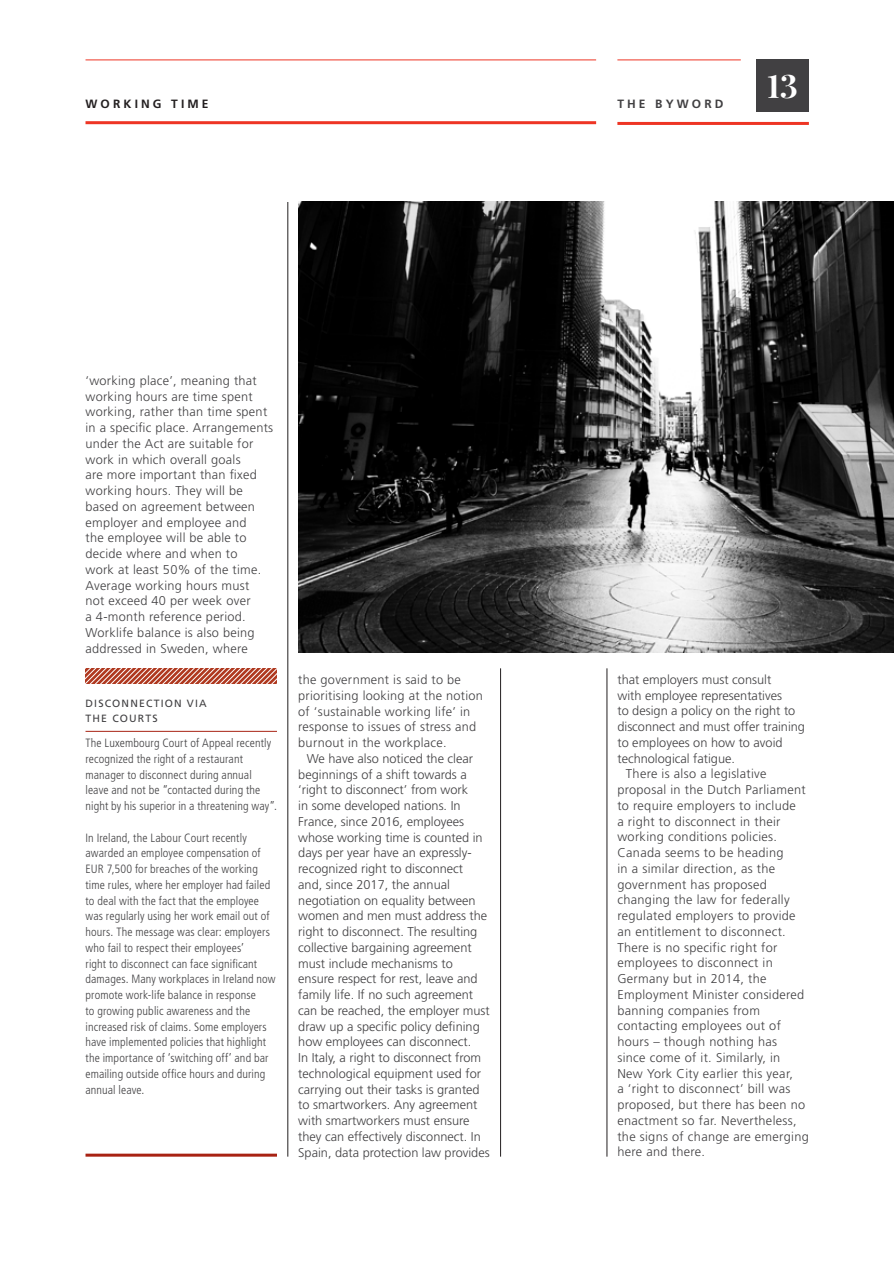
<style>
.page{position:relative;width:894px;height:1263px;background:#fff}
.page>*{position:absolute;margin:0;border:0;box-sizing:border-box;transform-origin:0 0}
.t1{font:700 32.25px "Playfair Display";color:#fff}
.t2{font:300 12.75px/15.8px "Frutiger LT Std";letter-spacing:.02em;color:#414042}
.t3{font:300 12.75px/15.8px "Frutiger LT Std";color:#414042}
.t4{font:300 condensed 12px/15.8px "Frutiger LT Std";letter-spacing:.01em;color:#414042}
.t5{font:700 12px "Frutiger LT Std";letter-spacing:.26em;color:#231f20}
.t6{font:700 12px "Frutiger LT Std";letter-spacing:.26em;color:#414042}
.t7{font:10.5px/15px "Frutiger LT Std";letter-spacing:.11em;color:#414042}
</style>
<div class="page">
<hr style="left:85px;top:60px;width:511px;height:1px;background:#ee3524">
<hr style="left:85px;top:121px;width:511px;height:3px;background:#ee3524">
<hr style="left:617px;top:60px;width:123px;height:1px;background:#ee3524">
<hr style="left:617px;top:122px;width:191px;height:3px;background:#ee3524">
<div style="left:755px;top:59px;width:53px;height:53px;background:#414042"></div>
<img style="left:298px;top:202px;width:595px;height:450px">
<hr style="left:287px;top:202px;width:1px;height:954px;background:#231f20">
<hr style="left:500px;top:668px;width:1px;height:489px;background:#231f20">
<hr style="left:606px;top:668px;width:1px;height:489px;background:#231f20">
<svg style="left:85px;top:668px;width:192px;height:16px;background:#c46d5b"></svg>
<hr style="left:85px;top:731px;width:192px;height:1px;background:#a82213">
<hr style="left:85px;top:1154px;width:192px;height:3px;background:#a82213">
<p class="t5" style="left:85px;top:97px;width:124px">WORKING TIME</p>
<p class="t6" style="left:617px;top:97px;width:108px">THE BYWORD</p>
<h1 class="t1" style="left:767px;top:66px;width:32px">13</h1>
<p class="t2" style="left:85px;top:373px;width:189px">‘working place’, meaning that working hours are time spent working, rather than time spent in a specific place. Arrangements under the Act are suitable for work in which overall goals<br>are more important than fixed working hours. They will be based on agreement between employer and employee and<br>the employee will be able to decide where and when to<br>work at least 50% of the time.<br>Average working hours must<br>not exceed 40 per week over<br>a 4-month reference period.<br>Worklife balance is also being addressed in Sweden, where</p>
<p class="t7" style="left:85px;top:696px;width:123px">DISCONNECTION VIA<br>THE COURTS</p>
<p class="t4" style="left:85px;top:735px;width:193px">The Luxembourg Court of Appeal recently recognized the right of a restaurant manager to disconnect during annual leave and not be “contacted during the night by his superior in a threatening way”.</p>
<p class="t4" style="left:85px;top:830px;width:192px">In Ireland, the Labour Court recently awarded an employee compensation of EUR 7,500 for breaches of the working time rules, where her employer had failed to deal with the fact that the employee was regularly using her work email out of hours. The message was clear: employers who fail to respect their employees’<br>right to disconnect can face significant damages. Many workplaces in Ireland now promote work-life balance in response<br>to growing public awareness and the increased risk of claims. Some employers have implemented policies that highlight the importance of ‘switching off’ and bar emailing outside office hours and during annual leave.</p>
<p class="t2" style="left:298px;top:672px;width:186px">the government is said to be prioritising looking at the notion of ‘sustainable working life’ in response to issues of stress and burnout in the workplace.</p>
<p class="t3" style="left:298px;top:751px;width:193px;text-indent:9px">We have also noticed the clear beginnings of a shift towards a ‘right to disconnect’ from work<br>in some developed nations. In<br>France, since 2016, employees whose working time is counted in days per year have an expressly&shy;recognized right to disconnect and, since 2017, the annual negotiation on equality between women and men must address the right to disconnect. The resulting collective bargaining agreement must include mechanisms to ensure respect for rest, leave and family life. If no such agreement can be reached, the employer must draw up a specific policy defining how employees can disconnect.<br>In Italy, a right to disconnect from technological equipment used for carrying out their tasks is granted to smartworkers. Any agreement with smartworkers must ensure they can effectively disconnect. In<br>Spain, data protection law provides</p>
<p class="t3" style="left:617px;top:672px;width:155px">that employers must consult</p>
<p class="t3" style="left:617px;top:688px;width:166px">with employee representatives</p>
<p class="t3" style="left:617px;top:703px;width:179px">to design a policy on the right to</p>
<p class="t3" style="left:617px;top:719px;width:189px">disconnect and must offer training</p>
<p class="t3" style="left:617px;top:735px;width:167px">to employees on how to avoid</p>
<p class="t3" style="left:617px;top:751px;width:119px">technological fatigue.</p>
<p class="t2" style="left:625px;top:766px;width:142px">There is also a legislative</p>
<p class="t2" style="left:617px;top:782px;width:190px">proposal in the Dutch Parliament</p>
<p class="t2" style="left:617px;top:798px;width:180px">to require employers to include</p>
<p class="t2" style="left:617px;top:814px;width:164px">a right to disconnect in their</p>
<p class="t2" style="left:617px;top:829px;width:161px">working conditions policies.</p>
<p class="t2" style="left:617px;top:845px;width:167px">Canada seems to be heading</p>
<p class="t2" style="left:617px;top:861px;width:159px">in a similar direction, as the</p>
<p class="t2" style="left:617px;top:876px;width:151px">government has proposed</p>
<p class="t2" style="left:617px;top:892px;width:174px">changing the law for federally</p>
<p class="t2" style="left:617px;top:908px;width:180px">regulated employers to provide</p>
<p class="t2" style="left:617px;top:924px;width:170px">an entitlement to disconnect.</p>
<p class="t2" style="left:617px;top:939px;width:161px">There is no specific right for</p>
<p class="t2" style="left:617px;top:955px;width:157px">employees to disconnect in</p>
<p class="t2" style="left:617px;top:971px;width:151px">Germany but in 2014, the</p>
<p class="t2" style="left:617px;top:987px;width:188px">Employment Minister considered</p>
<p class="t2" style="left:617px;top:1002px;width:144px">banning companies from</p>
<p class="t2" style="left:617px;top:1018px;width:165px">contacting employees out of</p>
<p class="t2" style="left:617px;top:1034px;width:161px">hours – though nothing has</p>
<p class="t2" style="left:617px;top:1050px;width:164px">since come of it. Similarly, in</p>
<p class="t2" style="left:617px;top:1065px;width:177px">New York City earlier this year,</p>
<p class="t2" style="left:617px;top:1081px;width:174px">a ‘right to disconnect’ bill was</p>
<p class="t2" style="left:617px;top:1097px;width:189px">proposed, but there has been no</p>
<p class="t2" style="left:617px;top:1113px;width:181px">enactment so far. Nevertheless,</p>
<p class="t2" style="left:617px;top:1128px;width:193px">the signs of change are emerging</p>
<p class="t2" style="left:617px;top:1144px;width:89px">here and there.</p>
</div>
